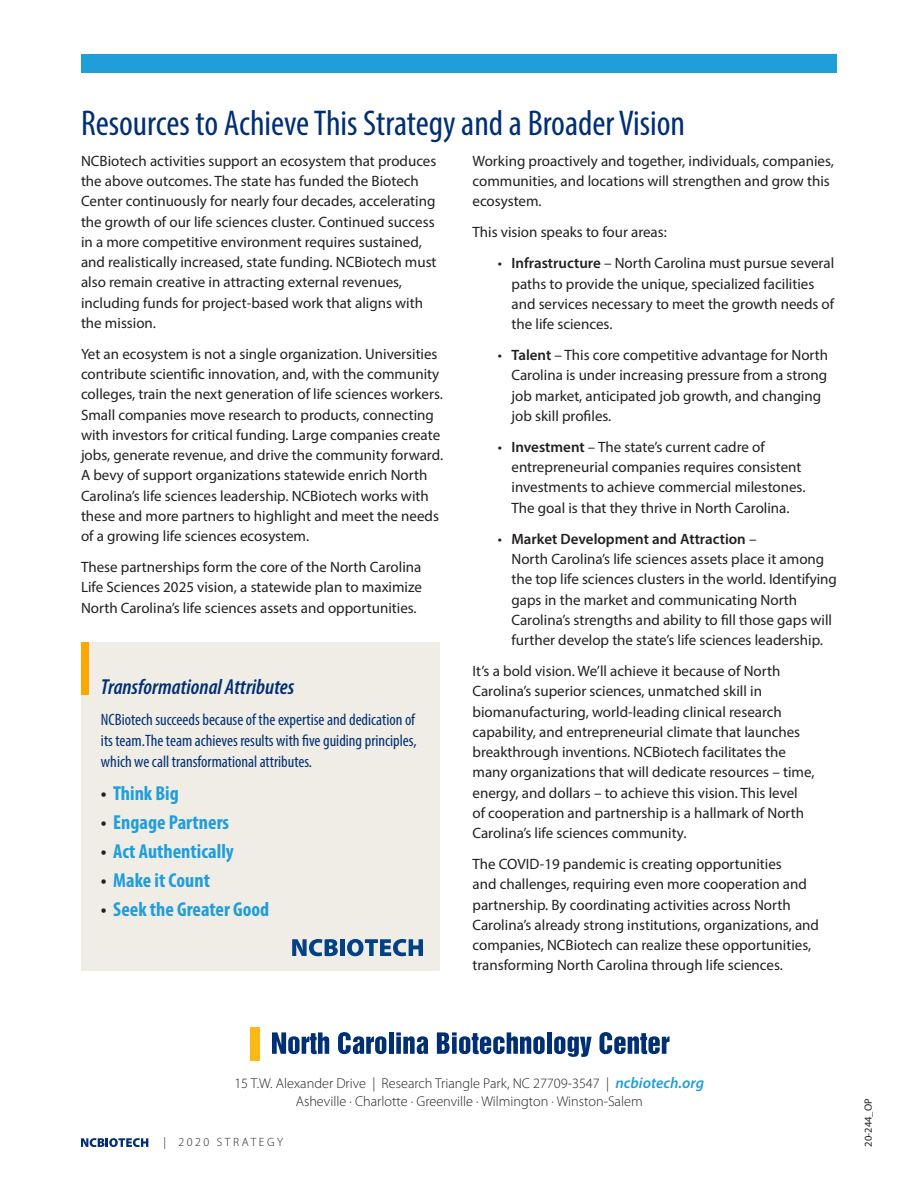
<style>
.page{position:relative;width:918px;height:1188px;background:#fff}
.page>*{position:absolute;margin:0;border:0;box-sizing:border-box;transform-origin:0 0}
.subhead{font:condensed 36px "Myriad Pro";color:#002f73}
.sidebar_header{font:italic 600 condensed 21.75px "Myriad Pro";color:#002f73}
.bullet_text{font:700 condensed 20.25px "Myriad Pro";color:#209ed9}
.sidebar_text{font:condensed 16.5px/21px "Myriad Pro";color:#002f73;text-align:justify}
.body_text{font:15px/20.2px "Myriad Pro";color:#231f20}
.bullet_text-2{font:15px/20.2px "Myriad Pro";color:#231f20}
.body_text-2{font:300 14.25px/18px "Myriad Pro";color:#231f20;text-align:center}
.t1{font:300 12px "Myriad Pro";letter-spacing:.22em;color:#231f20}
.t2{font:10.5px "Myriad Pro";color:#231f20}
.s1{color:#231f20}
.s2{font-weight:600}
.s3{font-weight:600;font-style:italic;font-size:15.3px;color:#209ed9}
.s4{font-size:16.65px;color:#002f73}
</style>
<div class="page">
<div style="left:81px;top:54px;width:756px;height:18px;background:#209ed9"></div>
<svg style="left:81px;top:1138px;width:67px;height:9px"></svg>
<div style="left:251px;top:1027px;width:9px;height:34px;background:#fcb814"></div>
<svg style="left:272px;top:1032px;width:57px;height:22px"></svg>
<svg style="left:338px;top:1032px;width:48px;height:22px"></svg>
<hr style="left:389px;top:1032px;width:4px;height:22px;background:#002f73">
<svg style="left:396px;top:1032px;width:32px;height:22px"></svg>
<svg style="left:437px;top:1032px;width:108px;height:22px"></svg>
<div style="left:547px;top:1032px;width:5px;height:22px;background:#002f73"></div>
<svg style="left:554px;top:1036px;width:38px;height:21px"></svg>
<svg style="left:599px;top:1032px;width:71px;height:22px"></svg>
<div style="left:81px;top:642px;width:359px;height:329px;background:#efede6"></div>
<div style="left:81px;top:642px;width:8px;height:53px;background:#ffa700"></div>
<svg style="left:292px;top:939px;width:46px;height:17px"></svg>
<div style="left:340px;top:939px;width:5px;height:17px;background:#014286"></div>
<svg style="left:347px;top:939px;width:76px;height:17px"></svg>
<p class="subhead" style="left:81px;top:101px;width:606px">Resources to Achieve This Strategy and a Broader Vision</p>
<p class="body_text" style="left:81px;top:150px;width:357px">NCBiotech activities support an ecosystem that produces the above outcomes. The state has funded the Biotech Center continuously for nearly four decades, accelerating the growth of our life sciences cluster. Continued success in a more competitive environment requires sustained, and realistically increased, state funding. NCBiotech must also remain creative in attracting external revenues, including funds for project-based work that aligns with the mission.</p>
<p class="body_text" style="left:81px;top:343px;width:364px">Yet an ecosystem is not a single organization. Universities contribute scientific innovation, and, with the community colleges, train the next generation of life sciences workers.<br>Small companies move research to products, connecting with investors for critical funding. Large companies create jobs, generate revenue, and drive the community forward.<br>A bevy of support organizations statewide enrich North Carolina’s life sciences leadership. NCBiotech works with these and more partners to highlight and meet the needs of a growing life sciences ecosystem.</p>
<p class="body_text" style="left:81px;top:557px;width:342px;text-align:justify">These partnerships form the core of the North Carolina Life Sciences 2025 vision, a statewide plan to maximize North Carolina’s life sciences assets and opportunities.</p>
<p class="sidebar_header" style="left:101px;top:673px;width:195px">Transformational Attributes</p>
<p class="sidebar_text" style="left:101px;top:709px;width:317px">NCBiotech succeeds because of the expertise and dedication of its team.The team achieves results with five guiding principles, which we call transformational attributes.</p>
<p class="bullet_text" style="left:101px;top:781px;width:79px"><span class="s1">•</span> Think Big</p>
<p class="bullet_text" style="left:101px;top:809px;width:130px"><span class="s1">•</span> Engage Partners</p>
<p class="bullet_text" style="left:101px;top:838px;width:134px"><span class="s1">•</span> Act Authentically</p>
<p class="bullet_text" style="left:101px;top:867px;width:111px"><span class="s1">•</span> Make it Count</p>
<p class="bullet_text" style="left:101px;top:896px;width:170px"><span class="s1">•</span> Seek the Greater Good</p>
<p class="body_text" style="left:472px;top:150px;width:363px">Working proactively and together, individuals, companies, communities, and locations will strengthen and grow this ecosystem.</p>
<p class="body_text" style="left:472px;top:222px;width:196px">This vision speaks to four areas:</p>
<p class="bullet_text-2" style="left:511px;top:253px;width:324px;text-indent:-14px">• <span class="s2">Infrastructure</span> – North Carolina must pursue several paths to provide the unique, specialized facilities and services necessary to meet the growth needs of the life sciences.</p>
<p class="bullet_text-2" style="left:511px;top:345px;width:318px;text-indent:-14px">• <span class="s2">Talent</span> – This core competitive advantage for North Carolina is under increasing pressure from a strong job market, anticipated job growth, and changing job skill profiles.</p>
<p class="bullet_text-2" style="left:511px;top:437px;width:296px;text-indent:-14px">• <span class="s2">Investment</span> – The state’s current cadre of entrepreneurial companies requires consistent investments to achieve commercial milestones.<br>The goal is that they thrive in North Carolina.</p>
<p class="bullet_text-2" style="left:511px;top:528px;width:327px;text-indent:-14px">• <span class="s2">Market Development and Attraction</span> –<br>North Carolina’s life sciences assets place it among the top life sciences clusters in the world. Identifying gaps in the market and communicating North Carolina’s strengths and ability to fill those gaps will further develop the state’s life sciences leadership.</p>
<p class="body_text" style="left:472px;top:661px;width:343px">It’s a bold vision. We’ll achieve it because of North Carolina’s superior sciences, unmatched skill in biomanufacturing, world-leading clinical research capability, and entrepreneurial climate that launches breakthrough inventions. NCBiotech facilitates the many organizations that will dedicate resources – time, energy, and dollars – to achieve this vision. This level<br>of cooperation and partnership is a hallmark of North Carolina’s life sciences community.</p>
<p class="body_text" style="left:472px;top:854px;width:348px">The COVID-19 pandemic is creating opportunities<br>and challenges, requiring even more cooperation and partnership. By coordinating activities across North Carolina’s already strong institutions, organizations, and companies, NCBiotech can realize these opportunities, transforming North Carolina through life sciences.</p>
<p class="body_text-2" style="left:234px;top:1074px;width:471px">15 T.W. Alexander Drive | Research Triangle Park, NC 27709-3547 | <span class="s3">ncbiotech.org<br></span>Asheville ∙ Charlotte ∙ Greenville ∙ Wilmington ∙ Winston-Salem</p>
<p class="t1" style="left:149px;top:1135px;width:135px"><span class="s4">.org</span>| 2020 STRATEGY</p>
<p class="t2" style="left:862px;top:1147px;width:50px;rotate:-90deg">20-244_OP</p>
</div>
